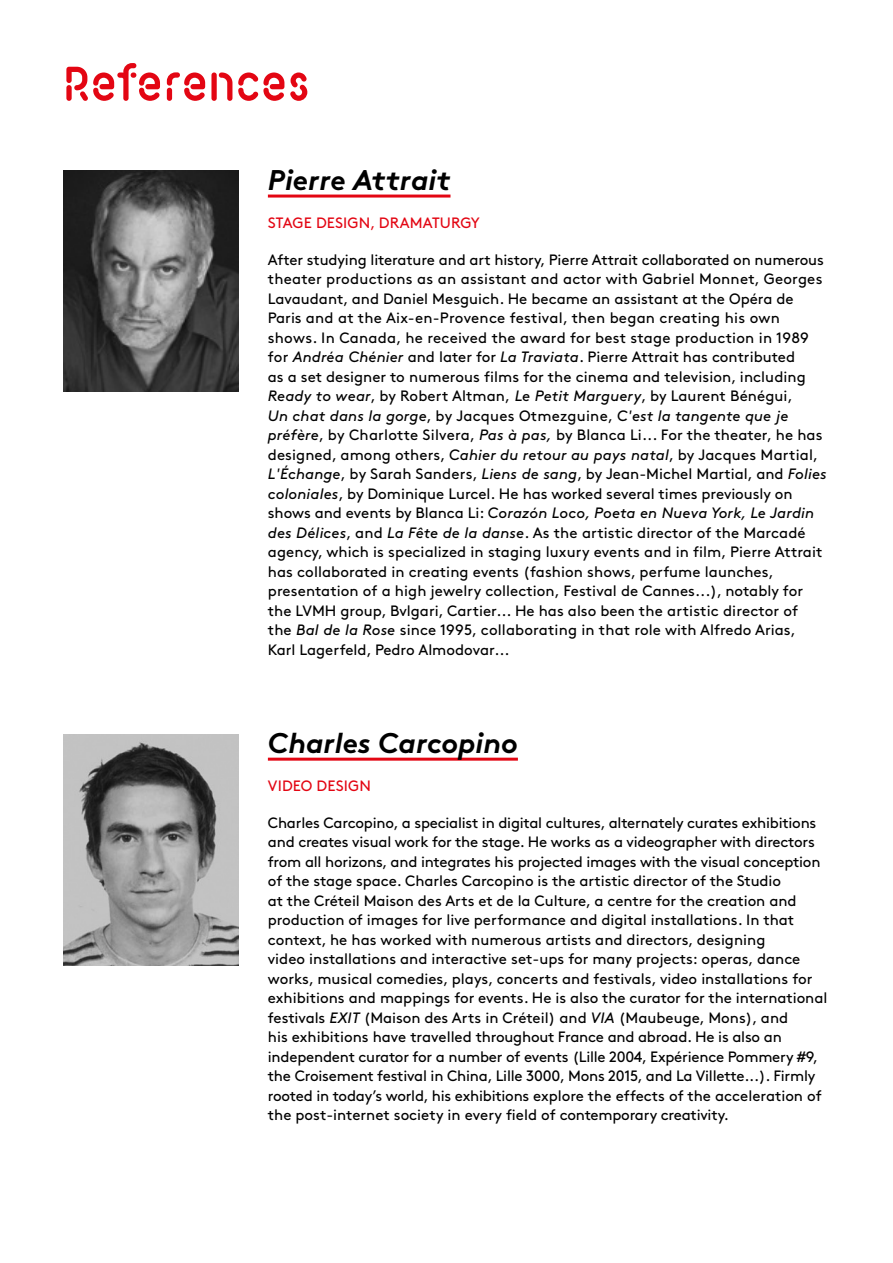
<style>
.page{position:relative;width:893px;height:1263px;background:#fff}
.page>*{position:absolute;margin:0;border:0;box-sizing:border-box;transform-origin:0 0}
.t1{font:52.5px "Fluo";letter-spacing:.01em;color:#e30613}
.t2{font:italic 700 28.5px "Brown Pro";color:#000}
.t3{font:15px/19.5px "Brown Pro";color:#000}
.t4{font:15px "Brown Pro";letter-spacing:.01em;color:#e30613}
.s1{font-style:italic}
</style>
<div class="page">
<hr style="left:268px;top:195px;width:182px;height:3px;background:#e30613">
<hr style="left:268px;top:758px;width:250px;height:3px;background:#e30613">
<img style="left:64px;top:170px;width:174px;height:221px">
<img style="left:64px;top:735px;width:174px;height:230px">
<h1 class="t1" style="left:64px;top:55px;width:248px">References</h1>
<h2 class="t2" style="left:268px;top:157px;width:184px">Pierre Attrait</h2>
<p class="t4" style="left:268px;top:211px;width:213px">STAGE DESIGN, DRAMATURGY</p>
<p class="t3" style="left:268px;top:248px;width:560px">After studying literature and art history, Pierre Attrait collaborated on numerous theater productions as an assistant and actor with Gabriel Monnet, Georges Lavaudant, and Daniel Mesguich. He became an assistant at the Opéra de Paris and at the Aix-en-Provence festival, then began creating his own shows. In Canada, he received the award for best stage production in 1989 for <span class="s1">Andréa Chénier</span> and later for <span class="s1">La Traviata</span>. Pierre Attrait has contributed<br>as a set designer to numerous films for the cinema and television, including <span class="s1">Ready to wear</span>, by Robert Altman, <span class="s1">Le Petit Marguery</span>, by Laurent Bénégui,<br><span class="s1">Un chat dans la gorge</span>, by Jacques Otmezguine, <span class="s1">C'est la tangente que je préfère</span>, by Charlotte Silvera, <span class="s1">Pas à pas,</span> by Blanca Li... For the theater, he has designed, among others, <span class="s1">Cahier du retour au pays natal</span>, by Jacques Martial, <span class="s1">L'Échange</span>, by Sarah Sanders, <span class="s1">Liens de sang</span>, by Jean-Michel Martial, and <span class="s1">Folies coloniales</span>, by Dominique Lurcel. He has worked several times previously on shows and events by Blanca Li: <span class="s1">Corazón Loco, Poeta en Nueva York, Le Jardin des Délices</span>, and <span class="s1">La Fête de la danse</span>. As the artistic director of the Marcadé agency, which is specialized in staging luxury events and in film, Pierre Attrait has collaborated in creating events (fashion shows, perfume launches, presentation of a high jewelry collection, Festival de Cannes...), notably for the LVMH group, Bvlgari, Cartier... He has also been the artistic director of<br>the <span class="s1">Bal de la Rose</span> since 1995, collaborating in that role with Alfredo Arias, Karl Lagerfeld, Pedro Almodovar...</p>
<h2 class="t2" style="left:268px;top:720px;width:251px">Charles Carcopino</h2>
<p class="t4" style="left:268px;top:774px;width:105px">VIDEO DESIGN</p>
<p class="t3" style="left:268px;top:811px;width:561px">Charles Carcopino, a specialist in digital cultures, alternately curates exhibitions and creates visual work for the stage. He works as a videographer with directors from all horizons, and integrates his projected images with the visual conception of the stage space. Charles Carcopino is the artistic director of the Studio<br>at the Créteil Maison des Arts et de la Culture, a centre for the creation and production of images for live performance and digital installations. In that context, he has worked with numerous artists and directors, designing<br>video installations and interactive set-ups for many projects: operas, dance works, musical comedies, plays, concerts and festivals, video installations for exhibitions and mappings for events. He is also the curator for the international festivals <span class="s1">EXIT</span> (Maison des Arts in Créteil) and <span class="s1">VIA</span> (Maubeuge, Mons), and<br>his exhibitions have travelled throughout France and abroad. He is also an independent curator for a number of events (Lille 2004, Expérience Pommery #9, the Croisement festival in China, Lille 3000, Mons 2015, and La Villette...). Firmly rooted in today’s world, his exhibitions explore the effects of the acceleration of the post-internet society in every field of contemporary creativity.</p>
</div>
